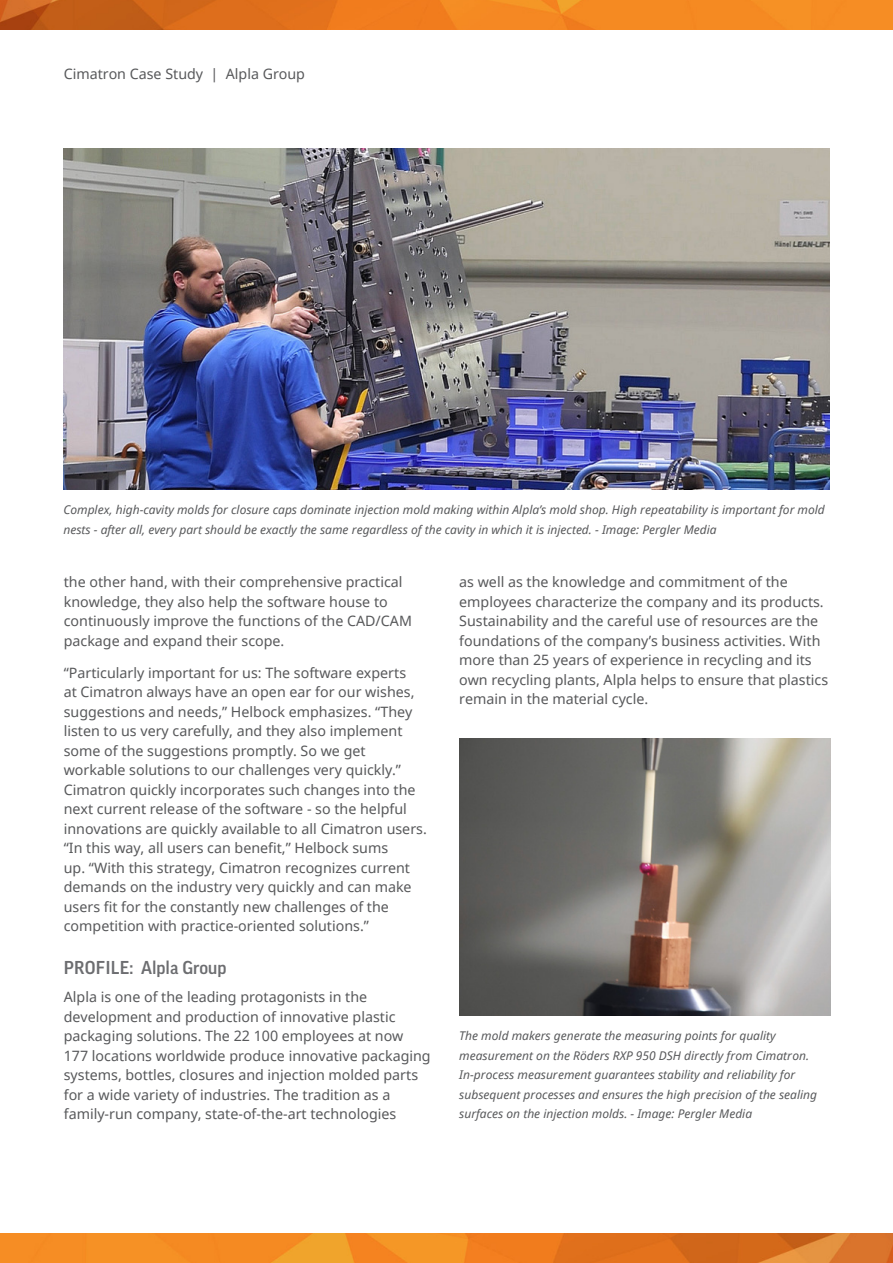
<style>
.page{position:relative;width:893px;height:1263px;background:#fff}
.page>*{position:absolute;margin:0;border:0;box-sizing:border-box;transform-origin:0 0}
.t1{font:500 18px "Good Pro";color:#6c6d70}
.body_P_space{font:14.25px/19.5px "Noto Sans";color:#57585a}
.body{font:14.25px/19.5px "Noto Sans";color:#57585a}
.t2{font:italic 12px/19.5px "Noto Sans";color:#57585a}
</style>
<div class="page">
<img style="left:0;top:1233px;width:893px;height:30px">
<img style="left:0;top:0;width:893px;height:30px">
<img style="left:63px;top:149px;width:766px;height:340px">
<img style="left:459px;top:739px;width:372px;height:276px">
<p class="body" style="left:64px;top:64px;width:243px">Cimatron Case Study | Alpla Group</p>
<p class="t2" style="left:63px;top:500px;width:763px">Complex, high-cavity molds for closure caps dominate injection mold making within Alpla’s mold shop. High repeatability is important for mold nests - after all, every part should be exactly the same regardless of the cavity in which it is injected. - Image: Pergler Media</p>
<p class="body_P_space" style="left:64px;top:572px;width:350px">the other hand, with their comprehensive practical knowledge, they also help the software house to continuously improve the functions of the CAD/CAM package and expand their scope.</p>
<p class="body_P_space" style="left:64px;top:663px;width:365px">“Particularly important for us: The software experts<br>at Cimatron always have an open ear for our wishes, suggestions and needs,” Helbock emphasizes. “They listen to us very carefully, and they also implement some of the suggestions promptly. So we get workable solutions to our challenges very quickly.” Cimatron quickly incorporates such changes into the next current release of the software - so the helpful innovations are quickly available to all Cimatron users. “In this way, all users can benefit,” Helbock sums<br>up. “With this strategy, Cimatron recognizes current demands on the industry very quickly and can make users fit for the constantly new challenges of the competition with practice-oriented solutions.”</p>
<h2 class="t1" style="left:64px;top:957px;width:164px">PROFILE: Alpla Group</h2>
<p class="body" style="left:64px;top:987px;width:368px">Alpla is one of the leading protagonists in the development and production of innovative plastic packaging solutions. The 22 100 employees at now 177 locations worldwide produce innovative packaging systems, bottles, closures and injection molded parts for a wide variety of industries. The tradition as a family-run company, state-of-the-art technologies</p>
<p class="body" style="left:459px;top:572px;width:370px">as well as the knowledge and commitment of the employees characterize the company and its products.<br>Sustainability and the careful use of resources are the foundations of the company’s business activities. With more than 25 years of experience in recycling and its own recycling plants, Alpla helps to ensure that plastics remain in the material cycle.</p>
<p class="t2" style="left:459px;top:1026px;width:359px">The mold makers generate the measuring points for quality measurement on the Röders RXP 950 DSH directly from Cimatron.<br>In-process measurement guarantees stability and reliability for subsequent processes and ensures the high precision of the sealing surfaces on the injection molds. - Image: Pergler Media</p>
</div>
